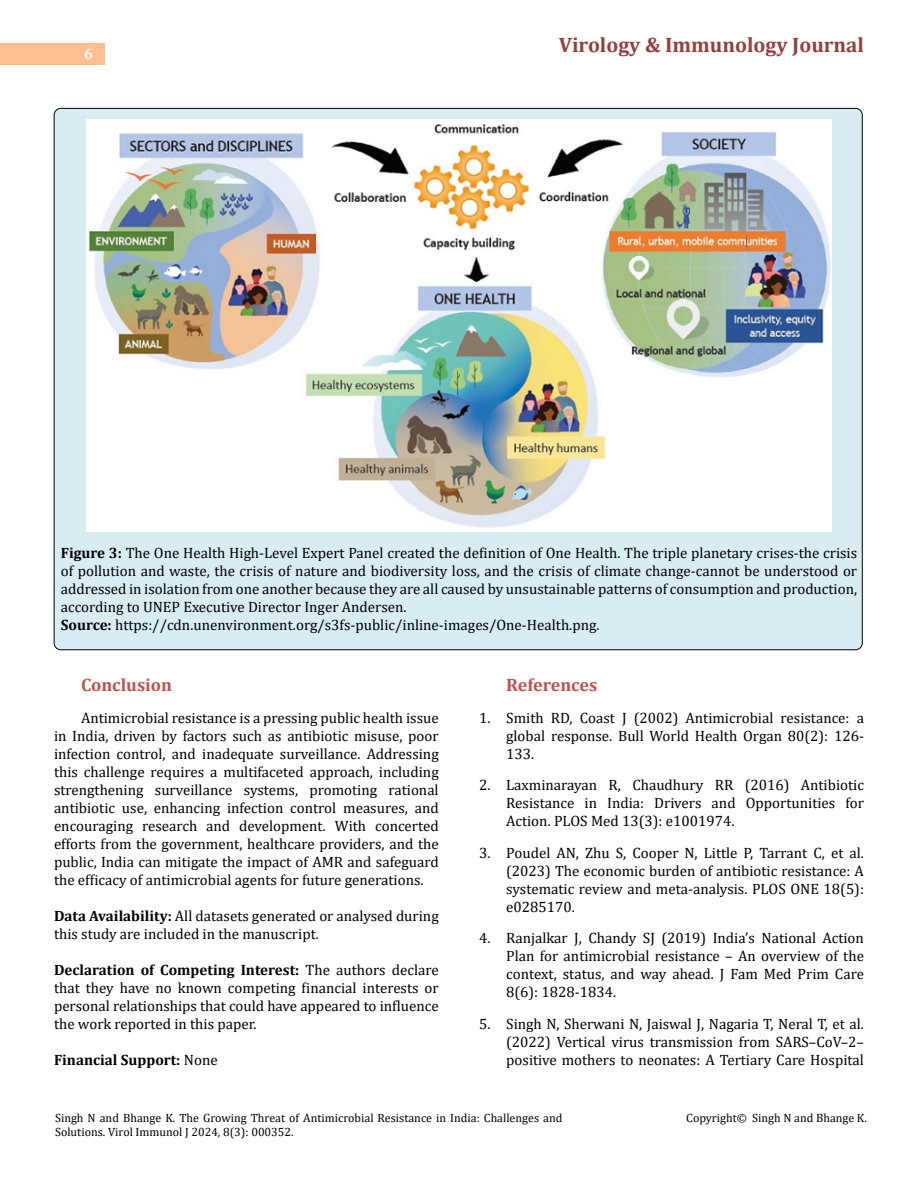
<style>
.page{position:relative;width:918px;height:1188px;background:#fff}
.page>*{position:absolute;margin:0;border:0;box-sizing:border-box;transform-origin:0 0}
.t1{font:700 21px "Cambria";color:#953f3c}
.t2{font:700 18px "Cambria";color:#c0504d}
.t3{font:15px/18px "Cambria";color:#000;text-align:justify}
.t4{font:700 15px "Cambria";color:#000}
.t5{font:700 15px "Cambria";color:#fff}
.t6{font:12px/14.4px "Cambria";color:#000}
.s1{font-weight:700}
.s2{font-weight:400}
</style>
<div class="page">
<div style="left:0;top:43px;width:105px;height:21px;background:#ffbf91"></div>
<div style="left:54px;top:108px;width:808px;height:542px;background:#d8edf2;border-radius:7px"></div>
<img style="left:87px;top:120px;width:744px;height:411px">
<p class="t5" style="left:84px;top:44px;width:10px">6</p>
<h1 class="t1" style="left:559px;top:30px;width:307px">Virology &amp; Immunology Journal</h1>
<p class="t3" style="left:61px;top:544px;width:798px;text-align:left"><span class="s1">Figure 3:</span> The One Health High-Level Expert Panel created the definition of One Health. The triple planetary crises-the crisis of pollution and waste, the crisis of nature and biodiversity loss, and the crisis of climate change-cannot be understood or addressed in isolation from one another because they are all caused by unsustainable patterns of consumption and production, according to UNEP Executive Director Inger Andersen.<br><span class="s1">Source:</span> https://cdn.unenvironment.org/s3fs-public/inline-images/One-Health.png.</p>
<p class="t2" style="left:81px;top:672px;width:93px">Conclusion</p>
<p class="t3" style="left:54px;top:708px;width:386px;text-indent:27px">Antimicrobial resistance is a pressing public health issue in India, driven by factors such as antibiotic misuse, poor infection control, and inadequate surveillance. Addressing this challenge requires a multifaceted approach, including strengthening surveillance systems, promoting rational antibiotic use, enhancing infection control measures, and encouraging research and development. With concerted efforts from the government, healthcare providers, and the public, India can mitigate the impact of AMR and safeguard the efficacy of antimicrobial agents for future generations.</p>
<p class="t3" style="left:54px;top:906px;width:386px"><span class="s1">Data Availability:</span> All datasets generated or analysed during this study are included in the manuscript.</p>
<p class="t3" style="left:54px;top:960px;width:386px"><span class="s1">Declaration of Competing Interest:</span> The authors declare that they have no known competing financial interests or personal relationships that could have appeared to influence the work reported in this paper.</p>
<p class="t4" style="left:54px;top:1049px;width:165px">Financial Support: <span class="s2">None</span></p>
<p class="t2" style="left:506px;top:672px;width:93px">References</p>
<p class="t3" style="left:506px;top:708px;width:359px;text-indent:-27px">1. Smith RD, Coast J (2002) Antimicrobial resistance: a global response. Bull World Health Organ 80(2): 126- 133.</p>
<p class="t3" style="left:506px;top:776px;width:359px;text-indent:-27px">2. Laxminarayan R, Chaudhury RR (2016) Antibiotic Resistance in India: Drivers and Opportunities for Action. PLOS Med 13(3): e1001974.</p>
<p class="t3" style="left:506px;top:843px;width:359px;text-indent:-27px">3. Poudel AN, Zhu S, Cooper N, Little P, Tarrant C, et al. (2023) The economic burden of antibiotic resistance: A systematic review and meta-analysis. PLOS ONE 18(5): e0285170.</p>
<p class="t3" style="left:506px;top:929px;width:359px;text-indent:-27px">4. Ranjalkar J, Chandy SJ (2019) India’s National Action Plan for antimicrobial resistance – An overview of the context, status, and way ahead. J Fam Med Prim Care 8(6): 1828-1834.</p>
<p class="t3" style="left:506px;top:1014px;width:359px;text-indent:-27px">5. Singh N, Sherwani N, Jaiswal J, Nagaria T, Neral T, et al. (2022) Vertical virus transmission from SARS–CoV–2– positive mothers to neonates: A Tertiary Care Hospital</p>
<p class="t6" style="left:55px;top:1111px;width:509px">Singh N and Bhange K. The Growing Threat of Antimicrobial Resistance in India: Challenges and<br>Solutions. Virol Immunol J 2024, 8(3): 000352.</p>
<p class="t6" style="left:686px;top:1111px;width:182px">Copyright© Singh N and Bhange K.</p>
</div>
